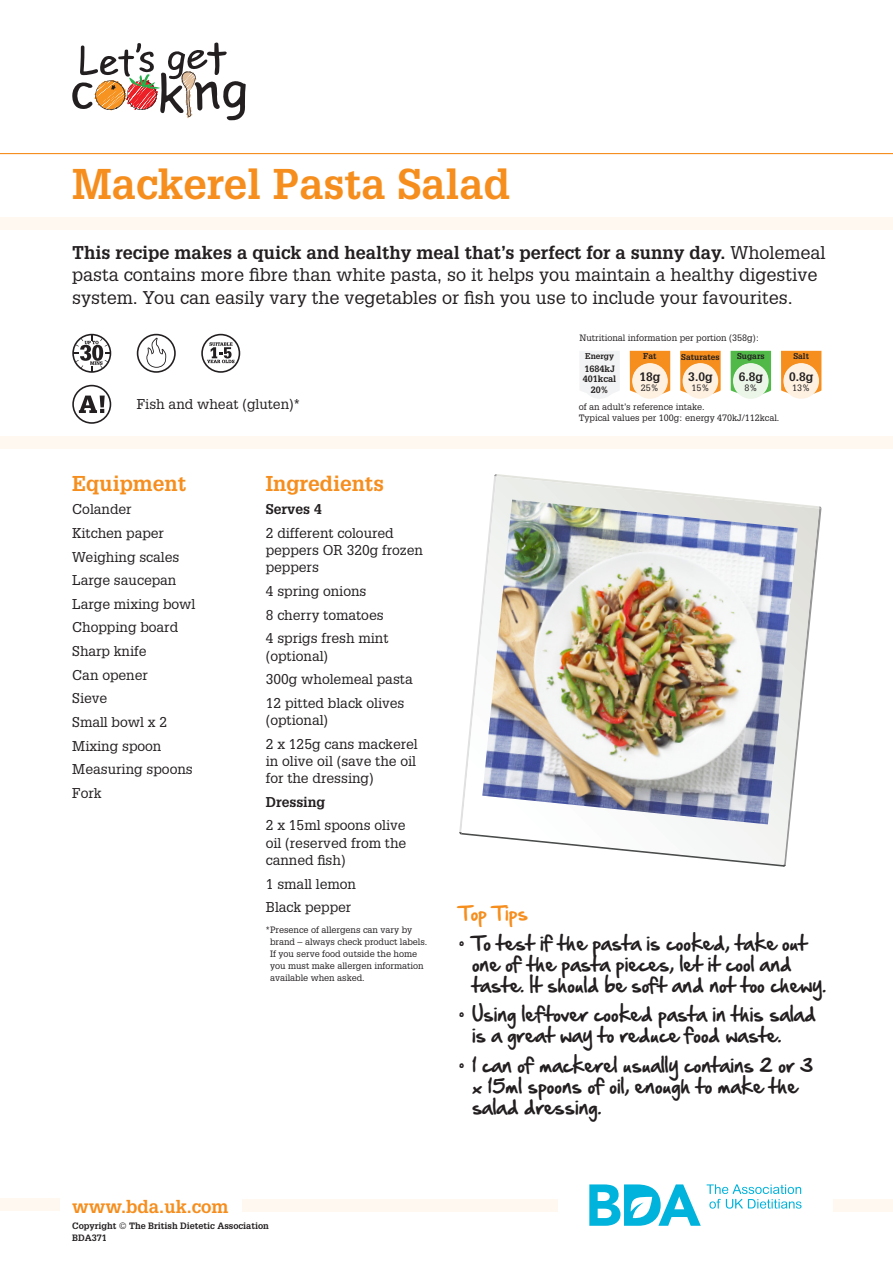
<style>
.page{position:relative;width:893px;height:1263px;background:#fff}
.page>*{position:absolute;margin:0;border:0;box-sizing:border-box;transform-origin:0 0}
.Recipe_Title_Pantone{font:700 42px "Glypha";color:#f68e1e}
.Recipe_Sub_Title_Pan{font:700 21px "Glypha";color:#f68e1e}
.t1{font:18px/21px "Hand Of Sean";color:#231f20}
.Recipe_Introduction{font:18px/22.5px "Glypha";color:#231f20}
.t2{font:700 18px "Glypha";color:#f68e1e}
.t3{font:18px "Hand Of Sean";color:#f68e1e}
.Recipe_Body_Copy{font:13.8px/17.2px "Glypha";color:#231f20}
.t4{font:700 13.8px "Glypha";color:#231f20}
.t5{font:700 12px "Glypha";color:#231f20}
.t6{font:9px/12px "Glypha";color:#231f20}
.t7{font:700 9px/10.5px "Glypha";color:#231f20}
.t8{font:700 8.25px "Glypha";color:#231f20}
.s1{font-weight:700}
</style>
<div class="page">
<div style="left:0;top:436px;width:893px;height:12px;background:#fef8f0"></div>
<svg style="left:459px;top:474px;width:363px;height:393px"></svg>
<img style="left:482px;top:499px;width:316px;height:325px">
<svg style="left:580px;top:351px;width:40px;height:48px"></svg>
<svg style="left:630px;top:351px;width:40px;height:43px"></svg>
<svg style="left:680px;top:351px;width:41px;height:43px"></svg>
<svg style="left:731px;top:351px;width:40px;height:43px"></svg>
<svg style="left:781px;top:351px;width:40px;height:43px"></svg>
<div style="left:632px;top:363px;width:36px;height:36px;background:#fef1e2;border-radius:50%"></div>
<div style="left:683px;top:363px;width:35px;height:36px;background:#fef1e2;border-radius:50%"></div>
<div style="left:733px;top:363px;width:36px;height:36px;background:#ebf5e8;border-radius:50%"></div>
<div style="left:783px;top:363px;width:36px;height:36px;background:#fef1e2;border-radius:50%"></div>
<svg style="left:72px;top:385px;width:39px;height:39px"></svg>
<svg style="left:72px;top:334px;width:39px;height:39px"></svg>
<svg style="left:137px;top:334px;width:39px;height:39px"></svg>
<svg style="left:201px;top:334px;width:39px;height:39px"></svg>
<hr style="left:0;top:153px;width:893px;height:1px;background:#f68e1e">
<div style="left:0;top:217px;width:893px;height:13px;background:#fef8f0"></div>
<div style="left:0;top:1198px;width:60px;height:13px;background:#fef8f0"></div>
<div style="left:833px;top:1199px;width:60px;height:12px;background:#fef8f0"></div>
<div style="left:242px;top:1199px;width:316px;height:12px;background:#fef8f0"></div>
<svg style="left:589px;top:1184px;width:213px;height:42px"></svg>
<svg style="left:72px;top:43px;width:174px;height:77px"></svg>
<p class="Recipe_Title_Pantone" style="left:72px;top:158px;width:439px">Mackerel Pasta Salad</p>
<p class="Recipe_Introduction" style="left:72px;top:241px;width:755px"><span class="s1">This recipe makes a quick and healthy meal that’s perfect for a sunny day.</span> Wholemeal pasta contains more fibre than white pasta, so it helps you maintain a healthy digestive system. You can easily vary the vegetables or fish you use to include your favourites.</p>
<p class="Recipe_Body_Copy" style="left:137px;top:396px;width:165px">Fish and wheat (gluten)*</p>
<p class="Recipe_Sub_Title_Pan" style="left:72px;top:470px;width:115px">Equipment</p>
<p class="Recipe_Body_Copy" style="left:72px;top:500px;width:61px">Colander</p>
<p class="Recipe_Body_Copy" style="left:72px;top:524px;width:93px">Kitchen paper</p>
<p class="Recipe_Body_Copy" style="left:72px;top:548px;width:109px">Weighing scales</p>
<p class="Recipe_Body_Copy" style="left:72px;top:571px;width:106px">Large saucepan</p>
<p class="Recipe_Body_Copy" style="left:72px;top:595px;width:125px">Large mixing bowl</p>
<p class="Recipe_Body_Copy" style="left:72px;top:618px;width:107px">Chopping board</p>
<p class="Recipe_Body_Copy" style="left:72px;top:642px;width:76px">Sharp knife</p>
<p class="Recipe_Body_Copy" style="left:72px;top:666px;width:77px">Can opener</p>
<p class="Recipe_Body_Copy" style="left:72px;top:689px;width:36px">Sieve</p>
<p class="Recipe_Body_Copy" style="left:72px;top:713px;width:96px">Small bowl x 2</p>
<p class="Recipe_Body_Copy" style="left:72px;top:737px;width:91px">Mixing spoon</p>
<p class="Recipe_Body_Copy" style="left:72px;top:760px;width:122px">Measuring spoons</p>
<p class="Recipe_Body_Copy" style="left:72px;top:784px;width:31px">Fork</p>
<p class="Recipe_Sub_Title_Pan" style="left:266px;top:470px;width:120px">Ingredients</p>
<p class="t4" style="left:266px;top:501px;width:57px">Serves 4</p>
<p class="Recipe_Body_Copy" style="left:266px;top:524px;width:159px">2 different coloured peppers OR 320g frozen peppers</p>
<p class="Recipe_Body_Copy" style="left:266px;top:582px;width:102px">4 spring onions</p>
<p class="Recipe_Body_Copy" style="left:266px;top:606px;width:119px">8 cherry tomatoes</p>
<p class="Recipe_Body_Copy" style="left:266px;top:629px;width:124px">4 sprigs fresh mint (optional)</p>
<p class="Recipe_Body_Copy" style="left:266px;top:670px;width:149px">300g wholemeal pasta</p>
<p class="Recipe_Body_Copy" style="left:266px;top:694px;width:140px">12 pitted black olives (optional)</p>
<p class="Recipe_Body_Copy" style="left:266px;top:735px;width:153px;text-align:justify">2 x 125g cans mackerel in olive oil (save the oil for the dressing)</p>
<p class="t4" style="left:266px;top:793px;width:61px">Dressing</p>
<p class="Recipe_Body_Copy" style="left:266px;top:817px;width:142px;text-align:justify">2 x 15ml spoons olive oil (reserved from the canned fish)</p>
<p class="Recipe_Body_Copy" style="left:266px;top:875px;width:92px">1 small lemon</p>
<p class="Recipe_Body_Copy" style="left:266px;top:898px;width:87px">Black pepper</p>
<p class="t6" style="left:270px;top:923px;width:159px;text-indent:-4px">*Presence of allergens can vary by brand – always check product labels.<br>If you serve food outside the home you must make allergen information available when asked.</p>
<p class="t6" style="left:579px;top:331px;width:181px">Nutritional information per portion (358g):</p>
<p class="t8" style="left:643px;top:351px;width:15px">Fat</p>
<p class="t8" style="left:681px;top:352px;width:40px">Saturates</p>
<p class="t8" style="left:737px;top:351px;width:29px">Sugars</p>
<p class="t8" style="left:793px;top:351px;width:17px">Salt</p>
<p class="t8" style="left:585px;top:351px;width:30px">Energy</p>
<p class="t7" style="left:583px;top:363px;width:35px">1684kJ<br>401kcal</p>
<p class="t7" style="left:591px;top:384px;width:19px">20%</p>
<p class="t5" style="left:639px;top:369px;width:22px">18g</p>
<p class="t6" style="left:641px;top:382px;width:20px">25%</p>
<p class="t5" style="left:688px;top:369px;width:26px">3.0g</p>
<p class="t6" style="left:691px;top:382px;width:20px">15%</p>
<p class="t5" style="left:739px;top:369px;width:26px">6.8g</p>
<p class="t6" style="left:744px;top:382px;width:15px">8%</p>
<p class="t5" style="left:789px;top:369px;width:26px">0.8g</p>
<p class="t6" style="left:792px;top:382px;width:20px">13%</p>
<p class="t6" style="left:579px;top:402px;width:202px;line-height:10.5px">of an adult’s reference intake.<br>Typical values per 100g: energy 470kJ/112kcal.</p>
<p class="t3" style="left:459px;top:897px;width:70px">Top Tips</p>
<p class="t1" style="left:472px;top:932px;width:356px;text-indent:-13px">• To test if the pasta is cooked, take out one of the pasta pieces, let it cool and taste. It should be soft and not too chewy.</p>
<p class="t1" style="left:472px;top:1003px;width:345px;text-indent:-13px">• Using leftover cooked pasta in this salad is a great way to reduce food waste.</p>
<p class="t1" style="left:472px;top:1054px;width:343px;text-indent:-13px">• 1 can of mackerel usually contains 2 or 3 x 15ml spoons of oil, enough to make the salad dressing.</p>
<p class="t2" style="left:72px;top:1195px;width:158px">www.bda.uk.com</p>
<p class="t7" style="left:72px;top:1219px;width:198px;line-height:12px">Copyright © The British Dietetic Association<br>BDA371</p>
</div>
